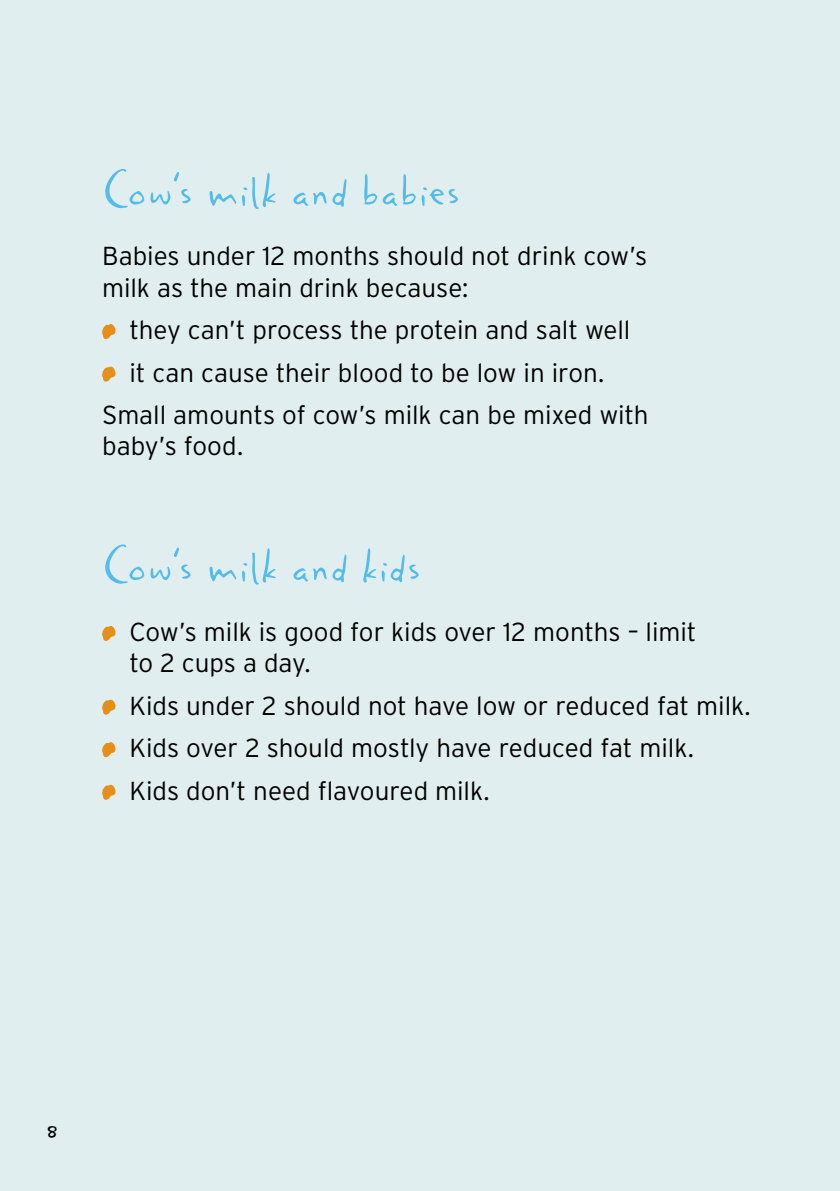
<style>
.page{position:relative;width:840px;height:1191px;background:#fff}
.page>*{position:absolute;margin:0;border:0;box-sizing:border-box;transform-origin:0 0}
.t1{font:60px "Rats Irreverence";letter-spacing:.005em;color:#54bceb}
.t2{font:40px "Rats Irreverence";color:#000}
.t3{font:300 26px/31.2px "Interstate";letter-spacing:-.005em;color:#000}
</style>
<div class="page">
<div style="left:0;top:0;width:839px;height:1191px;background:#e1eeef"></div>
<svg style="left:102px;top:324px;width:14px;height:16px"></svg>
<svg style="left:102px;top:366px;width:14px;height:16px"></svg>
<svg style="left:102px;top:626px;width:14px;height:15px"></svg>
<svg style="left:102px;top:699px;width:14px;height:16px"></svg>
<svg style="left:102px;top:742px;width:14px;height:16px"></svg>
<svg style="left:102px;top:784px;width:14px;height:16px"></svg>
<h1 class="t1" style="left:102px;top:153px;width:359px">Cow’s milk and babies</h1>
<p class="t3" style="left:102px;top:240px;width:546px">Babies under 12 months should not drink cow’s milk as the main drink because:</p>
<p class="t3" style="left:129px;top:314px;width:502px">they can’t process the protein and salt well</p>
<p class="t3" style="left:129px;top:357px;width:476px">it can cause their blood to be low in iron.</p>
<p class="t3" style="left:102px;top:399px;width:547px">Small amounts of cow’s milk can be mixed with</p>
<p class="t3" style="left:102px;top:430px;width:142px">baby’s food.</p>
<h1 class="t1" style="left:102px;top:528px;width:320px">Cow’s milk and kids</h1>
<p class="t3" style="left:129px;top:616px;width:568px">Cow’s milk is good for kids over 12 months – limit to 2 cups a day.</p>
<p class="t3" style="left:129px;top:684px;width:622px;line-height:42.6px">Kids under 2 should not have low or reduced fat milk.<br>Kids over 2 should mostly have reduced fat milk.<br>Kids don’t need flavoured milk.</p>
<h2 class="t2" style="left:45px;top:1102px;width:14px">8</h2>
</div>
